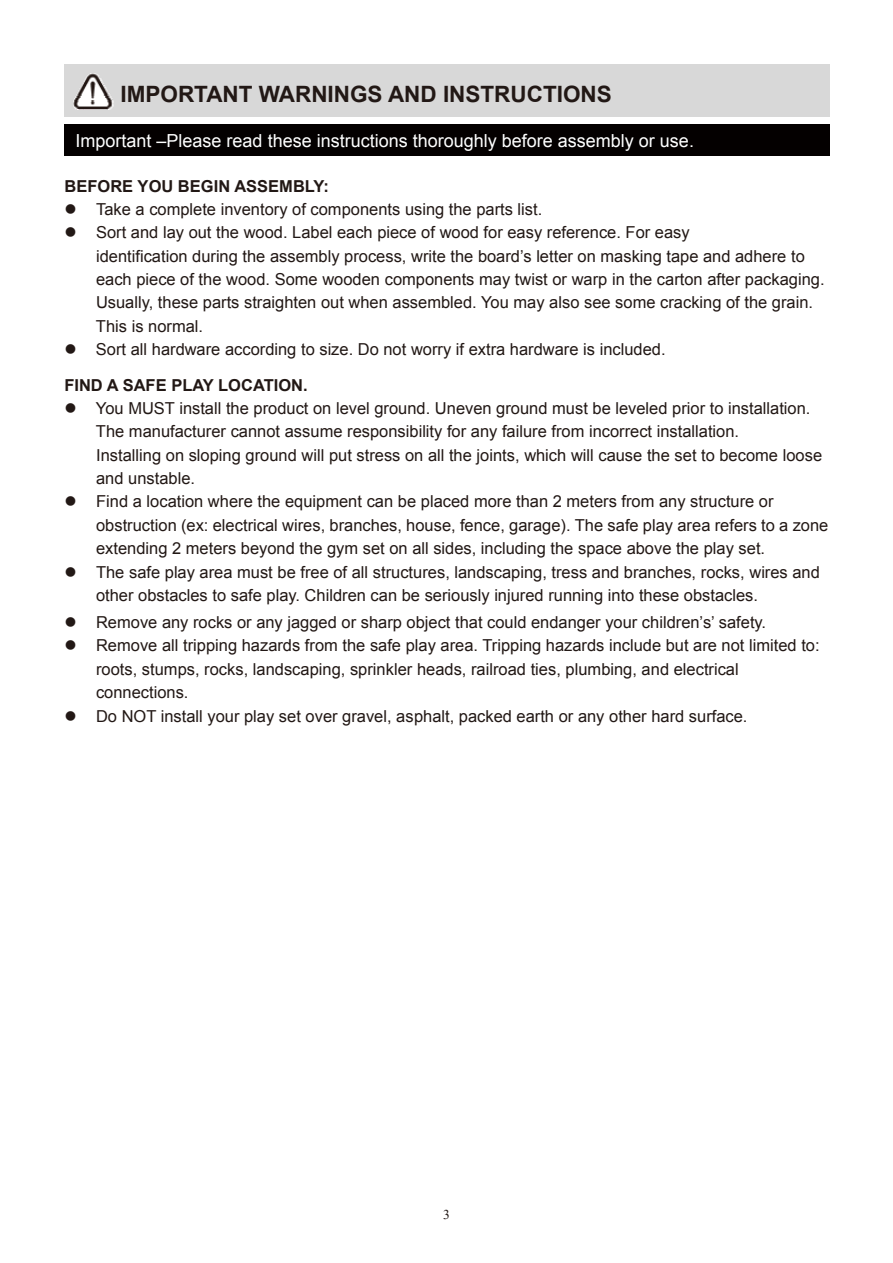
<style>
.page{position:relative;width:893px;height:1263px;background:#fff}
.page>*{position:absolute;margin:0;border:0;box-sizing:border-box;transform-origin:0 0}
.t1{font:700 22.5px "Arial";color:#221815}
.t2{font:18px "Arial";color:#fff}
.t3{font:16.5px/23.4px "Arial";color:#221815}
.t4{font:700 16.5px "Arial";color:#221815}
.t5{font:13.5px "Times New Roman";color:#221815}
.s1{font-weight:700}
</style>
<div class="page">
<div style="left:65px;top:124px;width:765px;height:32px;background:#040000"></div>
<div style="left:65px;top:65px;width:765px;height:51px;background:#d8d8d8"></div>
<img style="left:73px;top:73px;width:41px;height:37px">
<img style="left:77px;top:109px;width:33px;height:1px">
<h1 class="t1" style="left:75px;top:80px;width:486px">IMPORTANTANT WARNINGS INSTRUCTIONS</h1>
<h1 class="t1" style="left:121px;top:79px;width:75px">IMPOR</h1>
<h1 class="t1" style="left:208px;top:79px;width:406px">WARNINGS ANDAND INSTRUCTIONS</h1>
<p class="t2" style="left:75px;top:129px;width:620px">Important –Please read these instructions thoroughly before assembly or use.</p>
<p class="t4" style="left:65px;top:175px;width:266px">BEFORE YOU BEGIN ASSEMBLY:</p>
<p class="t3" style="left:65px;top:198px;width:479px">● Take a complete inventory of components using the parts list.</p>
<p class="t3" style="left:96px;top:221px;width:730px;text-indent:-31px">● Sort and lay out the wood. Label each piece of wood for easy reference. For easy<br>identification during the assembly process, write the board’s letter on masking tape and adhere to each piece of the wood. Some wooden components may twist or warp in the carton after packaging.<br>Usually, these parts straighten out when assembled. You may also see some cracking of the grain.<br>This is normal.</p>
<p class="t3" style="left:64px;top:332px;width:603px;line-height:35.4px">● Sort all hardware according to size. Do not worry if extra hardware is included.<br><span class="s1">FIND A SAFE PLAY LOCATION.</span></p>
<p class="t3" style="left:96px;top:396px;width:728px;text-indent:-32px">● You MUST install the product on level ground. Uneven ground must be leveled prior to installation.<br>The manufacturer cannot assume responsibility for any failure from incorrect installation.<br>Installing on sloping ground will put stress on all the joints, which will cause the set to become loose and unstable.</p>
<p class="t3" style="left:96px;top:490px;width:734px;text-indent:-31px">● Find a location where the equipment can be placed more than 2 meters from any structure or obstruction (ex: electrical wires, branches, house, fence, garage). The safe play area refers to a zone extending 2 meters beyond the gym set on all sides, including the space above the play set.</p>
<p class="t3" style="left:96px;top:560px;width:725px;text-indent:-31px">● The safe play area must be free of all structures, landscaping, tress and branches, rocks, wires and other obstacles to safe play. Children can be seriously injured running into these obstacles.</p>
<p class="t3" style="left:65px;top:611px;width:703px">● Remove any rocks or any jagged or sharp object that could endanger your children’s’ safety.</p>
<p class="t3" style="left:96px;top:634px;width:725px;text-indent:-31px">● Remove all tripping hazards from the safe play area. Tripping hazards include but are not limited to: roots, stumps, rocks, landscaping, sprinkler heads, railroad ties, plumbing, and electrical connections.</p>
<p class="t3" style="left:64px;top:704px;width:684px">● Do NOT install your play set over gravel, asphalt, packed earth or any other hard surface.</p>
<p class="t5" style="left:443px;top:1204px;width:8px">3</p>
</div>
